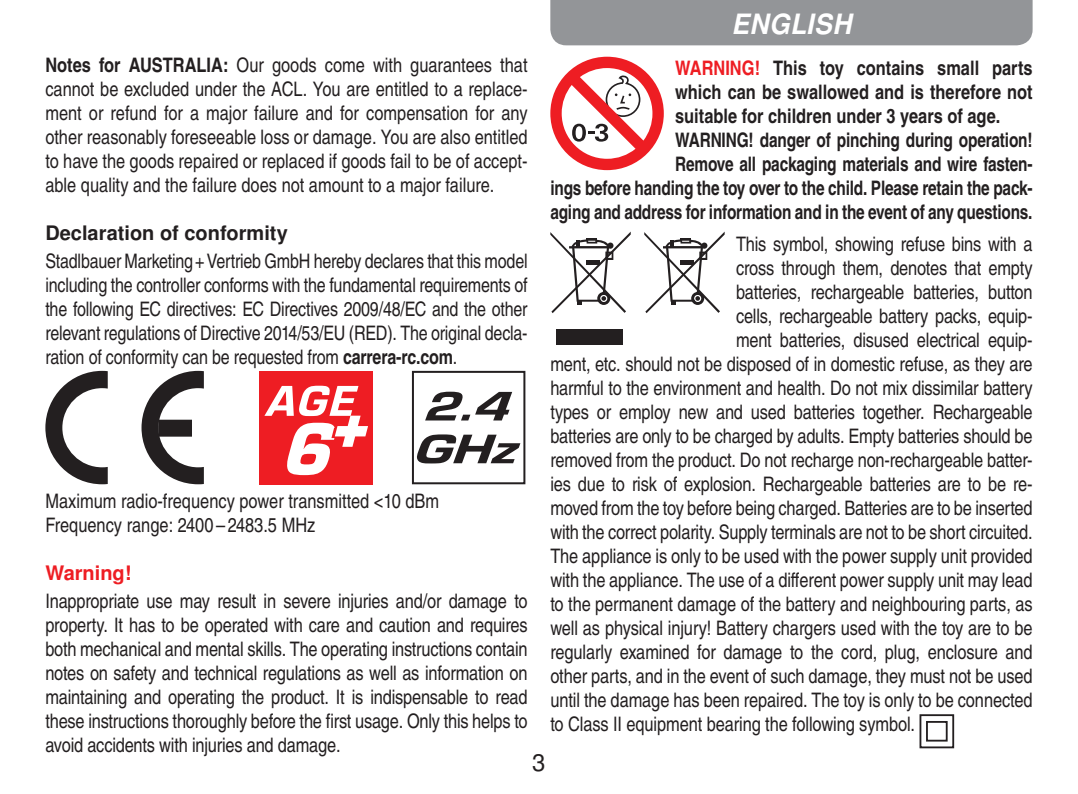
<style>
.page{position:relative;width:1078px;height:794px;background:#fff}
.page>*{position:absolute;margin:0;border:0;box-sizing:border-box;transform-origin:0 0}
.t1{font:italic 700 28px "Nimbus San LOT";letter-spacing:.02em;color:#fff;scale:.94 1}
.t2{font:24px "Nimbus San LOT";color:#231f20}
.t3{font:20px/24px "Nimbus San LOT Reg Con";letter-spacing:-.01em;color:#231f20;text-align:justify}
.t4{font:20px "Nimbus San LOT Bol Con";letter-spacing:-.01em;color:#231f20;scale:.94 1}
.t5{font:20px "Nimbus San LOT Bol Con";letter-spacing:-.01em;color:#231f20}
.t6{font:700 20px "Nimbus San LOT";color:#231f20}
.t7{font:700 20px "Nimbus San LOT";color:#ee1d23}
.s1{font-family:"Nimbus San LOT Bol Con"}
.s2{color:#ee1d23}
</style>
<div class="page">
<svg style="left:45px;top:371px;width:63px;height:113px"></svg>
<svg style="left:141px;top:371px;width:63px;height:113px"></svg>
<div style="left:259px;top:371px;width:114px;height:113px;background:#ee1d23"></div>
<svg style="left:264px;top:386px;width:104px;height:89px"></svg>
<svg style="left:411px;top:370px;width:115px;height:115px"></svg>
<svg style="left:550px;top:57px;width:113px;height:113px"></svg>
<div style="left:556px;top:329px;width:67px;height:16px;background:#231f20"></div>
<svg style="left:550px;top:232px;width:80px;height:81px"></svg>
<svg style="left:644px;top:232px;width:80px;height:81px"></svg>
<svg style="left:919px;top:714px;width:35px;height:35px"></svg>
<div style="left:550px;top:0;width:482px;height:45px;background:#939598"></div>
<h1 class="t1" style="left:731px;top:8px;width:129px">ENGLISH</h1>
<p class="t3" style="left:45px;top:53px;width:483px"><span class="s1">Notes for AUSTRALIA:</span> Our goods come with guarantees that cannot be excluded under the ACL. You are entitled to a replace&shy;ment or refund for a major failure and for compensation for any other reasonably foreseeable loss or damage. You are also entitled to have the goods repaired or replaced if goods fail to be of accept&shy;able quality and the failure does not amount to a major failure.</p>
<p class="t6" style="left:45px;top:221px;width:244px">Declaration of conformity</p>
<p class="t3" style="left:45px;top:249px;width:483px">Stadlbauer Marketing+Vertrieb GmbH hereby declares that this model including the controller conforms with the fundamental requirements of the following EC directives: EC Directives 2009/48/EC and the other relevant regulations of Directive 2014/53/EU (RED). The original decla&shy;ration of conformity can be requested from <span class="s1">carrera-rc.com</span>.</p>
<p class="t5" style="left:675px;top:56px;width:359px"><span class="s2">WARNING!</span> This toy contains small parts</p>
<p class="t5" style="left:675px;top:80px;width:359px">which can be swallowed and is therefore not</p>
<p class="t5" style="left:675px;top:104px;width:327px">suitable for children under 3 years of age.</p>
<p class="t4" style="left:675px;top:128px;width:381px">WARNING! danger of pinching during operation!</p>
<p class="t4" style="left:675px;top:152px;width:381px">Remove all packaging materials and wire fasten-</p>
<p class="t4" style="left:550px;top:176px;width:514px">ings before handing the toy over to the child. Please retain the pack-</p>
<p class="t4" style="left:550px;top:200px;width:514px">aging and address for information and in the event of any questions.</p>
<p class="t3" style="left:735px;top:232px;width:298px">This symbol, showing refuse bins with a</p>
<p class="t3" style="left:735px;top:256px;width:298px">cross through them, denotes that empty</p>
<p class="t3" style="left:735px;top:280px;width:298px">batteries, rechargeable batteries, button</p>
<p class="t3" style="left:735px;top:304px;width:298px">cells, rechargeable battery packs, equip-</p>
<p class="t3" style="left:735px;top:328px;width:298px">ment batteries, disused electrical equip-</p>
<p class="t3" style="left:550px;top:352px;width:483px">ment, etc. should not be disposed of in domestic refuse, as they are</p>
<p class="t3" style="left:550px;top:376px;width:483px">harmful to the environment and health. Do not mix dissimilar battery</p>
<p class="t3" style="left:550px;top:400px;width:483px">types or employ new and used batteries together. Rechargeable</p>
<p class="t3" style="left:550px;top:424px;width:483px">batteries are only to be charged by adults. Empty batteries should be</p>
<p class="t3" style="left:550px;top:448px;width:483px">removed from the product. Do not recharge non-rechargeable batter-</p>
<p class="t3" style="left:550px;top:472px;width:483px">ies due to risk of explosion. Rechargeable batteries are to be re-</p>
<p class="t3" style="left:550px;top:496px;width:483px">moved from the toy before being charged. Batteries are to be inserted</p>
<p class="t3" style="left:550px;top:520px;width:483px">with the correct polarity. Supply terminals are not to be short circuited.</p>
<p class="t3" style="left:550px;top:544px;width:483px">The appliance is only to be used with the power supply unit provided</p>
<p class="t3" style="left:550px;top:568px;width:483px">with the appliance. The use of a different power supply unit may lead</p>
<p class="t3" style="left:550px;top:592px;width:483px">to the permanent damage of the battery and neighbouring parts, as</p>
<p class="t3" style="left:550px;top:616px;width:483px">well as physical injury! Battery chargers used with the toy are to be</p>
<p class="t3" style="left:550px;top:640px;width:483px">regularly examined for damage to the cord, plug, enclosure and</p>
<p class="t3" style="left:550px;top:664px;width:483px">other parts, and in the event of such damage, they must not be used</p>
<p class="t3" style="left:550px;top:688px;width:483px">until the damage has been repaired. The toy is only to be connected</p>
<p class="t3" style="left:550px;top:712px;width:366px">to Class II equipment bearing the following symbol.</p>
<p class="t3" style="left:45px;top:489px;width:395px">Maximum radio-frequency power transmitted &lt;10 dBm<br>Frequency range: 2400 – 2483.5 MHz</p>
<p class="t7" style="left:45px;top:561px;width:88px">Warning!</p>
<p class="t3" style="left:45px;top:589px;width:483px">Inappropriate use may result in severe injuries and/or damage to property. It has to be operated with care and caution and requires both mechanical and mental skills. The operating instructions contain notes on safety and technical regulations as well as information on maintaining and operating the product. It is indispensable to read these instructions thoroughly before the first usage. Only this helps to avoid accidents with injuries and damage.</p>
<p class="t2" style="left:532px;top:748px;width:15px">3</p>
</div>
